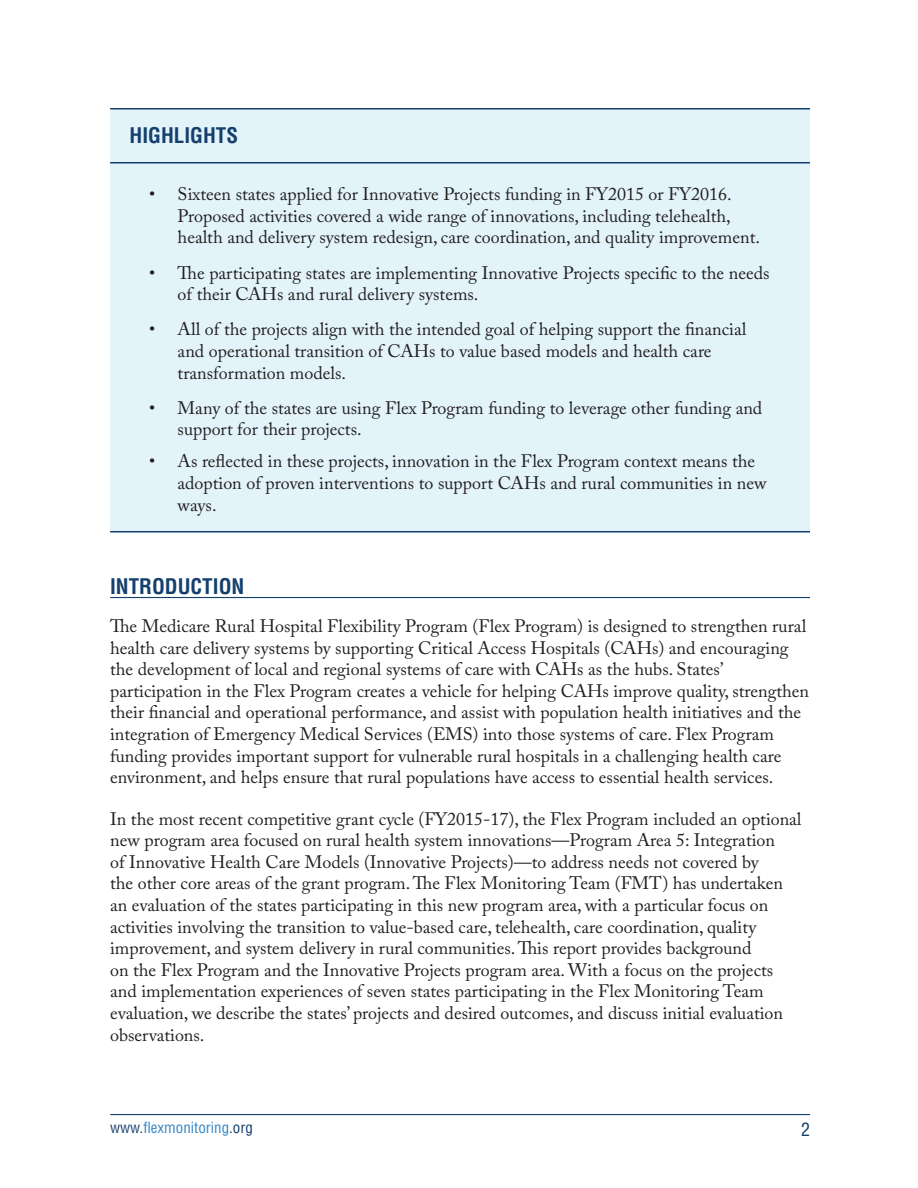
<style>
.page{position:relative;width:918px;height:1188px;background:#fff}
.page>*{position:absolute;margin:0;border:0;box-sizing:border-box;transform-origin:0 0}
.FMT_Headers{font:700 condensed 21px "Helvetica LT Std";color:#15406d}
.Paragraph_Style_1{font:700 condensed 21px "Helvetica LT Std";color:#15406d}
.FMT_body_text{font:18px/21.6px "Adobe Caslon Pro";color:#231f20}
.t1{font:condensed 18px "Helvetica LT Pro";color:#15406d}
.t2{font:condensed 15px "Helvetica LT Pro";color:#3586c5}
.s1{color:#15406d}
</style>
<div class="page">
<hr style="left:110px;top:1114px;width:700px;height:1px;background:#15406d">
<hr style="left:110px;top:597px;width:700px;height:1px;background:#15406d">
<div style="left:110px;top:110px;width:700px;height:421px;background:#e2f3fa"></div>
<hr style="left:110px;top:108px;width:700px;height:2px;background:#15406d">
<hr style="left:110px;top:162px;width:700px;height:2px;background:#15406d">
<hr style="left:110px;top:531px;width:700px;height:1px;background:#15406d">
<p class="Paragraph_Style_1" style="left:130px;top:122px;width:110px">HIGHLIGHTS</p>
<p class="FMT_body_text" style="left:178px;top:183px;width:584px;text-indent:-28px">• Sixteen states applied for Innovative Projects funding in FY2015 or FY2016.<br>Proposed activities covered a wide range of innovations, including telehealth, health and delivery system redesign, care coordination, and quality improvement.</p>
<p class="FMT_body_text" style="left:178px;top:262px;width:593px;text-indent:-28px">• The participating states are implementing Innovative Projects specific to the needs of their CAHs and rural delivery systems.</p>
<p class="FMT_body_text" style="left:178px;top:318px;width:570px;text-indent:-28px">• All of the projects align with the intended goal of helping support the financial and operational transition of CAHs to value based models and health care transformation models.</p>
<p class="FMT_body_text" style="left:178px;top:397px;width:586px;text-indent:-28px">• Many of the states are using Flex Program funding to leverage other funding and support for their projects.</p>
<p class="FMT_body_text" style="left:178px;top:450px;width:591px;text-indent:-28px">• As reflected in these projects, innovation in the Flex Program context means the adoption of proven interventions to support CAHs and rural communities in new ways.</p>
<p class="FMT_Headers" style="left:110px;top:573px;width:136px">INTRODUCTION</p>
<p class="FMT_body_text" style="left:110px;top:615px;width:701px">The Medicare Rural Hospital Flexibility Program (Flex Program) is designed to strengthen rural health care delivery systems by supporting Critical Access Hospitals (CAHs) and encouraging the development of local and regional systems of care with CAHs as the hubs. States’ participation in the Flex Program creates a vehicle for helping CAHs improve quality, strengthen their financial and operational performance, and assist with population health initiatives and the integration of Emergency Medical Services (EMS) into those systems of care. Flex Program funding provides important support for vulnerable rural hospitals in a challenging health care environment, and helps ensure that rural populations have access to essential health services.</p>
<p class="FMT_body_text" style="left:110px;top:808px;width:693px">In the most recent competitive grant cycle (FY2015-17), the Flex Program included an optional new program area focused on rural health system innovations—Program Area 5: Integration<br>of Innovative Health Care Models (Innovative Projects)—to address needs not covered by<br>the other core areas of the grant program. The Flex Monitoring Team (FMT) has undertaken an evaluation of the states participating in this new program area, with a particular focus on activities involving the transition to value-based care, telehealth, care coordination, quality improvement, and system delivery in rural communities. This report provides background<br>on the Flex Program and the Innovative Projects program area. With a focus on the projects and implementation experiences of seven states participating in the Flex Monitoring Team evaluation, we describe the states’ projects and desired outcomes, and discuss initial evaluation observations.</p>
<p class="t2" style="left:110px;top:1118px;width:144px"><span class="s1">www.</span>flexmonitoring<span class="s1">.org</span></p>
<p class="t1" style="left:801px;top:1119px;width:10px">2</p>
</div>
